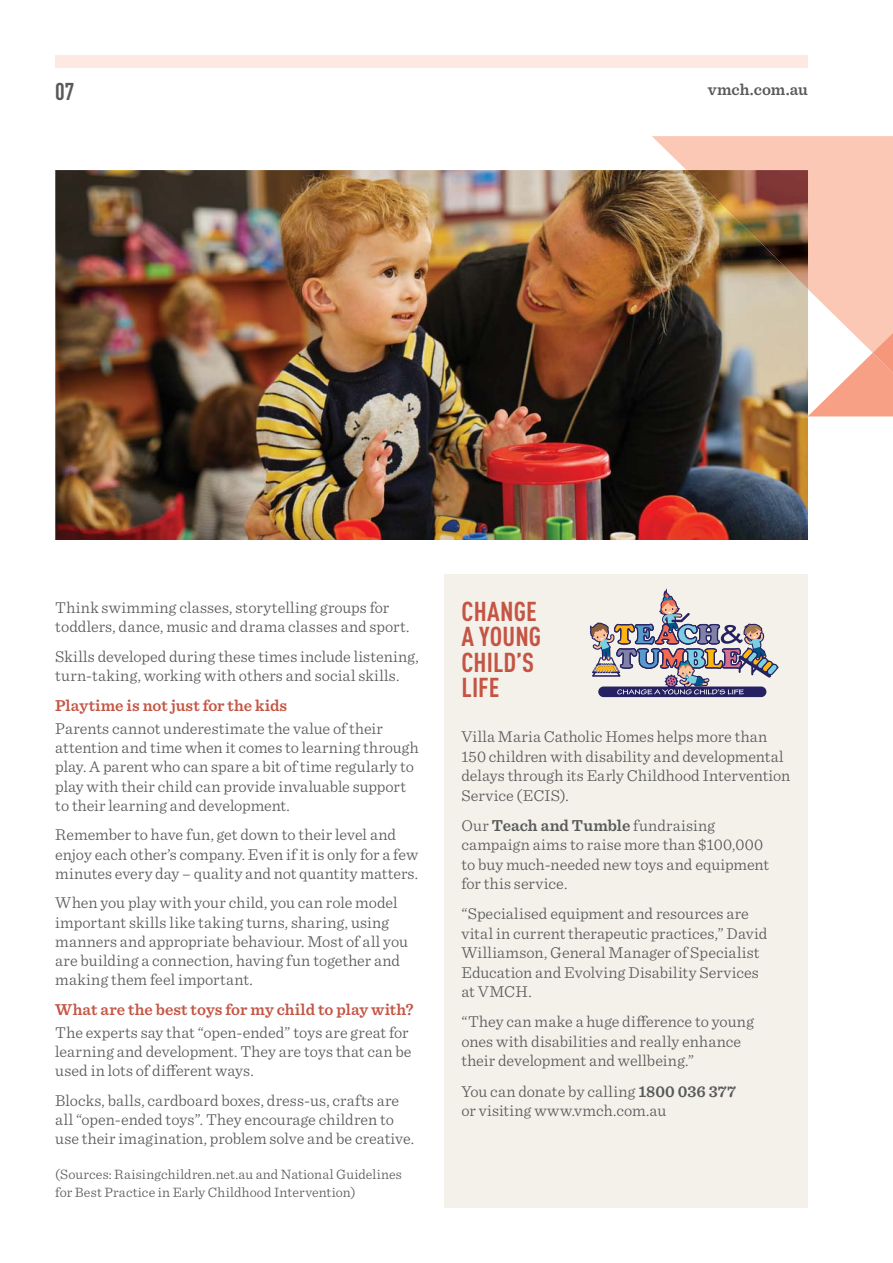
<style>
.page{position:relative;width:893px;height:1263px;background:#fff}
.page>*{position:absolute;margin:0;border:0;box-sizing:border-box;transform-origin:0 0}
.t1{font:700 condensed 27px/25.5px "DIN Pro";letter-spacing:.005em;color:#c45544}
.t2{font:700 condensed 24px "DIN Pro";color:#58595b}
.t3{font:300 16.5px/19.2px "Sentinel";color:#58595b}
.t4{font:600 16.5px "Sentinel";letter-spacing:.005em;color:#c45544}
.t5{font:600 16.5px "Sentinel";color:#58595b}
.t6{font:300 14.25px/18px "Sentinel";letter-spacing:.01em;color:#58595b}
.s1{font-weight:600}
</style>
<div class="page">
<img style="left:55px;top:170px;width:753px;height:370px">
<div style="left:444px;top:574px;width:364px;height:634px;background:#f4f1ea"></div>
<svg style="left:598px;top:687px;width:168px;height:10px"></svg>
<svg style="left:590px;top:588px;width:189px;height:106px"></svg>
<svg style="left:652px;top:136px;width:241px;height:217px;background:#cfab96"></svg>
<img style="left:686px;top:170px;width:122px;height:119px">
<svg style="left:807px;top:312px;width:86px;height:105px"></svg>
<div style="left:55px;top:55px;width:753px;height:13px;background:#fde9e1"></div>
<h2 class="t2" style="left:55px;top:83px;width:21px">07</h2>
<p class="t5" style="left:708px;top:83px;width:102px">vmch.com.au</p>
<p class="t3" style="left:55px;top:600px;width:356px">Think swimming classes, storytelling groups for toddlers, dance, music and drama classes and sport.</p>
<p class="t3" style="left:55px;top:648px;width:365px">Skills developed during these times include listening, turn-taking, working with others and social skills.</p>
<p class="t4" style="left:55px;top:699px;width:233px">Playtime is not just for the kids</p>
<p class="t3" style="left:55px;top:721px;width:365px">Parents cannot underestimate the value of their attention and time when it comes to learning through play. A parent who can spare a bit of time regularly to play with their child can provide invaluable support to their learning and development.</p>
<p class="t3" style="left:55px;top:827px;width:364px">Remember to have fun, get down to their level and enjoy each other’s company. Even if it is only for a few minutes every day – quality and not quantity matters.</p>
<p class="t3" style="left:55px;top:895px;width:354px">When you play with your child, you can role model important skills like taking turns, sharing, using manners and appropriate behaviour. Most of all you are building a connection, having fun together and making them feel important.</p>
<p class="t4" style="left:55px;top:1003px;width:360px">What are the best toys for my child to play with?</p>
<p class="t3" style="left:55px;top:1025px;width:358px">The experts say that “open-ended” toys are great for learning and development. They are toys that can be used in lots of different ways.</p>
<p class="t3" style="left:55px;top:1093px;width:360px">Blocks, balls, cardboard boxes, dress-us, crafts are all “open-ended toys”. They encourage children to use their imagination, problem solve and be creative.</p>
<p class="t6" style="left:55px;top:1167px;width:348px">(Sources: Raisingchildren.net.au and National Guidelines for Best Practice in Early Childhood Intervention)</p>
<h1 class="t1" style="left:461px;top:601px;width:81px">CHANGE<br>A YOUNG<br>CHILD’S<br>LIFE</h1>
<p class="t3" style="left:461px;top:728px;width:330px">Villa Maria Catholic Homes helps more than 150 children with disability and developmental delays through its Early Childhood Intervention Service (ECIS).</p>
<p class="t3" style="left:461px;top:817px;width:309px">Our <span class="s1">Teach and Tumble</span> fundraising campaign aims to raise more than $100,000 to buy much-needed new toys and equipment for this service.</p>
<p class="t3" style="left:461px;top:906px;width:307px">“Specialised equipment and resources are vital in current therapeutic practices,” David Williamson, General Manager of Specialist Education and Evolving Disability Services at VMCH.</p>
<p class="t3" style="left:461px;top:1014px;width:294px">“They can make a huge difference to young ones with disabilities and really enhance their development and wellbeing.”</p>
<p class="t3" style="left:461px;top:1083px;width:276px">You can donate by calling <span class="s1">1800 036 377 </span>or visiting www.vmch.com.au</p>
</div>
